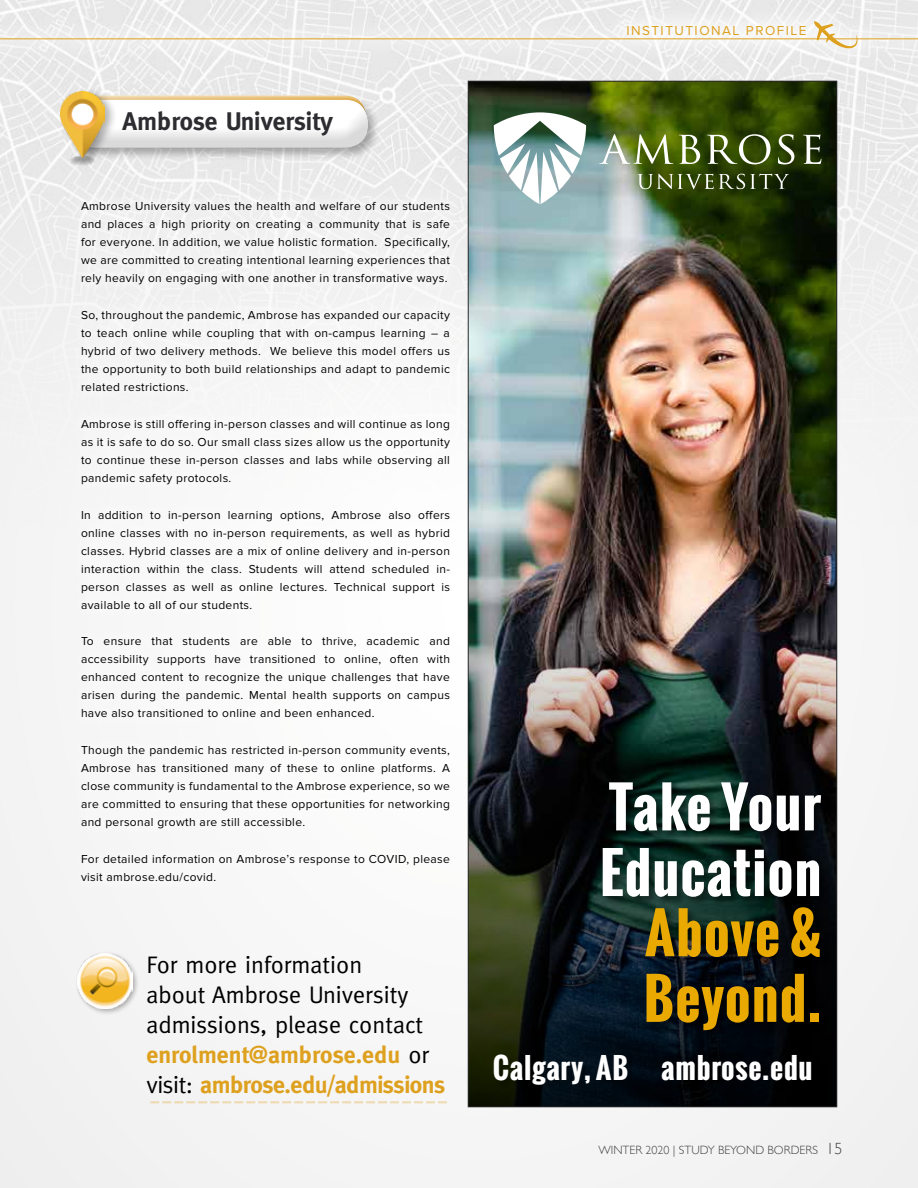
<style>
.page{position:relative;width:918px;height:1188px;background:#f5f4f4}
.page>*{position:absolute;margin:0;border:0;box-sizing:border-box;transform-origin:0 0}
.t1{font:700 54.75px/65.6px "Oswald";letter-spacing:.02em;color:#fff}
.t2{font:700 54.75px/65.6px "Oswald";letter-spacing:.02em;color:#eaa900}
.t3{font:700 28.5px "Oswald";letter-spacing:.025em;color:#fff}
.t4{font:700 25.5px "Meta";color:#2d2c30}
.t5{font:24px/30px "Meta";color:#000}
.t6{font:13.5px "Proxima Nova";letter-spacing:.11em;color:#dea11f}
.t7{font:12px/18px "Proxima Nova";letter-spacing:.03em;color:#000;text-align:justify}
.t8{font:300 12px "Gill Sans";color:#414042}
.s1{font-weight:700;color:#dea11f}
.s2{font-size:16.2px}
</style>
<div class="page">
<img style="left:0;top:0;width:918px;height:553px">
<div style="left:0;top:2px;width:918px;height:67px;background:#fff;opacity:.85"></div>
<hr style="left:0;top:39px;width:918px;height:1px;background:#dea11f">
<svg style="left:814px;top:21px;width:44px;height:27px"></svg>
<div style="left:69px;top:190px;width:393px;height:703px;background:#fff"></div>
<div style="left:75px;top:951px;width:65px;height:64px;background:#000;opacity:.3"></div>
<img style="left:78px;top:954px;width:55px;height:54px">
<svg style="left:150px;top:1101px;width:297px;height:2px"></svg>
<div style="left:69px;top:92px;width:297px;height:42px;background:#fff;opacity:.5"></div>
<div style="left:69px;top:97px;width:311px;height:63px;background:#000;opacity:.3"></div>
<div style="left:70px;top:94px;width:300px;height:39px;background:#fff;opacity:.75"></div>
<div style="left:70px;top:103px;width:300px;height:46px;background:#000;opacity:.15"></div>
<div style="left:59px;top:87px;width:59px;height:80px;background:#000;opacity:.3"></div>
<img style="left:60px;top:92px;width:44px;height:66px">
<img style="left:470px;top:83px;width:365px;height:500px">
<img style="left:470px;top:583px;width:365px;height:522px">
<div style="left:643px;top:905px;width:187px;height:135px;background:#000;opacity:.45"></div>
<div style="left:493px;top:1053px;width:329px;height:42px;background:#000;opacity:.4"></div>
<svg style="left:599px;top:134px;width:74px;height:30px"></svg>
<svg style="left:679px;top:135px;width:21px;height:29px"></svg>
<svg style="left:707px;top:134px;width:64px;height:30px"></svg>
<svg style="left:778px;top:134px;width:16px;height:30px"></svg>
<svg style="left:803px;top:134px;width:18px;height:30px"></svg>
<svg style="left:638px;top:174px;width:151px;height:15px"></svg>
<svg style="left:494px;top:112px;width:92px;height:92px"></svg>
<div style="left:601px;top:781px;width:230px;height:126px;background:#000;opacity:.45"></div>
<h3 class="t4" style="left:123px;top:107px;width:212px">Ambrose University</h3>
<p class="t7" style="left:81px;top:198px;width:371px">Ambrose University values the health and welfare of our students and places a high priority on creating a community that is safe for everyone. In addition, we value holistic formation. Specifically, we are committed to creating intentional learning experiences that rely heavily on engaging with one another in transformative ways.</p>
<p class="t7" style="left:81px;top:306px;width:371px">So, throughout the pandemic, Ambrose has expanded our capacity to teach online while coupling that with on-campus learning – a hybrid of two delivery methods. We believe this model offers us the opportunity to both build relationships and adapt to pandemic related restrictions.</p>
<p class="t7" style="left:81px;top:415px;width:371px">Ambrose is still offering in-person classes and will continue as long as it is safe to do so. Our small class sizes allow us the opportunity to continue these in-person classes and labs while observing all pandemic safety protocols.</p>
<p class="t7" style="left:81px;top:506px;width:371px">In addition to in-person learning options, Ambrose also offers online classes with no in-person requirements, as well as hybrid classes. Hybrid classes are a mix of online delivery and in-person interaction within the class. Students will attend scheduled in&shy;person classes as well as online lectures. Technical support is available to all of our students.</p>
<p class="t7" style="left:81px;top:633px;width:371px">To ensure that students are able to thrive, academic and accessibility supports have transitioned to online, often with enhanced content to recognize the unique challenges that have arisen during the pandemic. Mental health supports on campus have also transitioned to online and been enhanced.</p>
<p class="t7" style="left:81px;top:741px;width:371px">Though the pandemic has restricted in-person community events, Ambrose has transitioned many of these to online platforms. A close community is fundamental to the Ambrose experience, so we are committed to ensuring that these opportunities for networking and personal growth are still accessible.</p>
<p class="t7" style="left:81px;top:850px;width:370px">For detailed information on Ambrose’s response to COVID, please visit ambrose.edu/covid.</p>
<h3 class="t5" style="left:146px;top:949px;width:300px">For more information<br>about Ambrose University admissions, please contact <span class="s1">enrolment@ambrose.edu</span> or visit: <span class="s1">ambrose.edu/admissions</span></h3>
<p class="t6" style="left:626px;top:22px;width:182px">INSTITUTIONAL PROFILE</p>
<h1 class="t1" style="left:600px;top:774px;width:223px">Take Your<br>Education</h1>
<h1 class="t2" style="left:644px;top:900px;width:179px">Above &amp;<br>Beyond.</h1>
<h2 class="t3" style="left:493px;top:1047px;width:321px">Calgary, AB ambrose.edu</h2>
<p class="t8" style="left:598px;top:1140px;width:245px">WINTER 2020 | STUDY BEYOND BORDERS <span class="s2">15</span></p>
</div>
